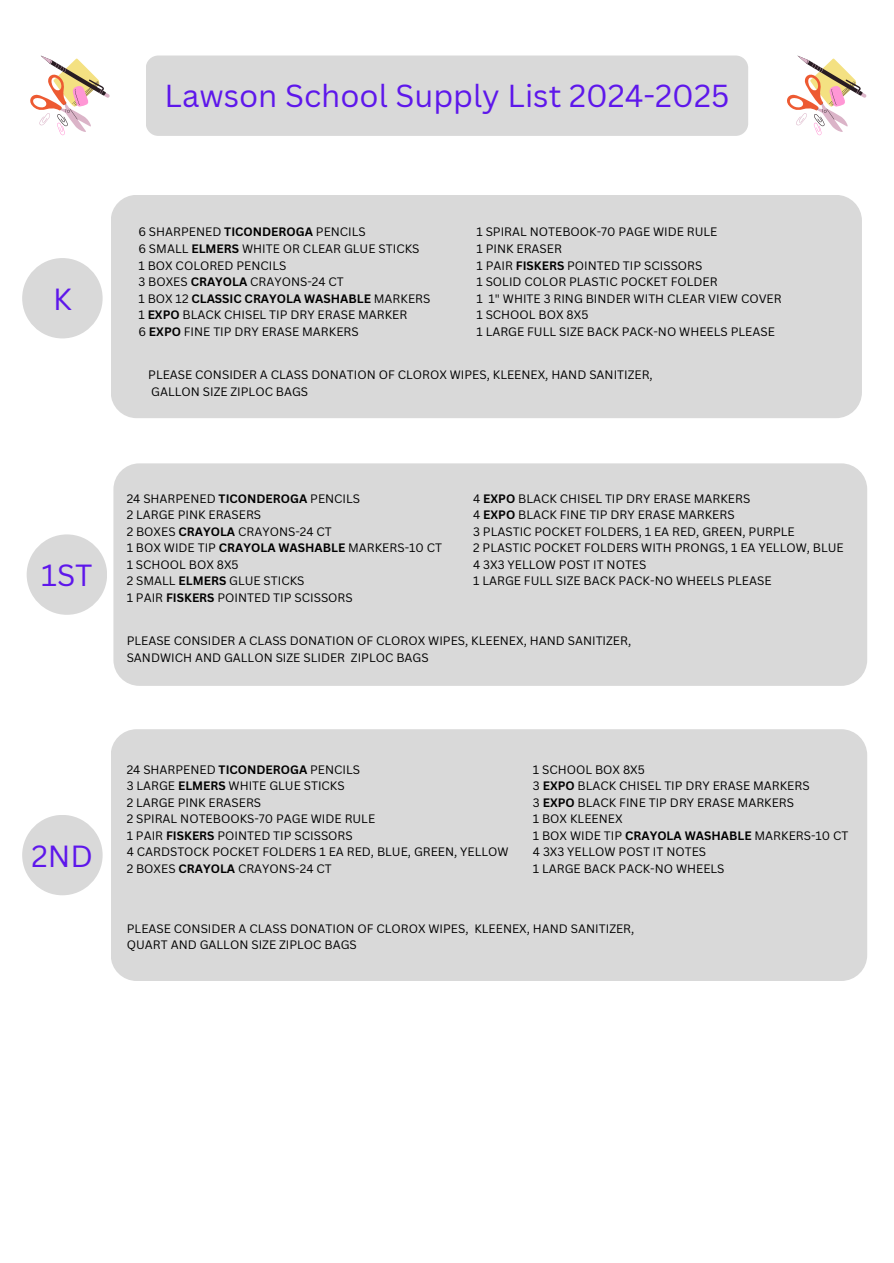
<style>
.page{position:relative;width:894px;height:1263px;background:#fff}
.page>*{position:absolute;margin:0;border:0;box-sizing:border-box;transform-origin:0 0}
.t1{font:30.9px "Canva Sans";color:#5e17eb}
.t2{font:29.7px "Canva Sans";color:#5e17eb}
.t3{font:11.85px "Canva Sans";color:#000}
.t4{font:700 11.85px "Canva Sans";color:#000}
.s1{font-weight:700}
.s2{font-weight:400}
</style>
<div class="page">
<svg style="left:787px;top:56px;width:79px;height:79px"></svg>
<svg style="left:30px;top:56px;width:80px;height:79px"></svg>
<div style="left:146px;top:56px;width:602px;height:80px;background:#d9d9d9;border-radius:13px"></div>
<div style="left:22px;top:258px;width:81px;height:80px;background:#d9d9d9;border-radius:50%"></div>
<div style="left:111px;top:195px;width:750px;height:223px;background:#d9d9d9;border-radius:26px"></div>
<div style="left:27px;top:534px;width:80px;height:81px;background:#d9d9d9;border-radius:50%"></div>
<div style="left:22px;top:815px;width:81px;height:80px;background:#d9d9d9;border-radius:50%"></div>
<div style="left:113px;top:463px;width:753px;height:223px;background:#d9d9d9;border-radius:26px"></div>
<div style="left:111px;top:729px;width:755px;height:252px;background:#d9d9d9;border-radius:26px"></div>
<p class="t1" style="left:164px;top:74px;width:566px">Lawson School Supply List 2024-2025</p>
<p class="t2" style="left:53px;top:278px;width:20px">K</p>
<p class="t3" style="left:138px;top:224px;width:229px">6 SHARPENED <span class="s1">TICONDEROGA</span> PENCILS</p>
<p class="t3" style="left:138px;top:240px;width:282px">6 SMALL <span class="s1">ELMERS</span> WHITE OR CLEAR GLUE STICKS</p>
<p class="t3" style="left:138px;top:257px;width:149px">1 BOX COLORED PENCILS</p>
<p class="t3" style="left:138px;top:273px;width:207px">3 BOXES <span class="s1">CRAYOLA</span> CRAYONS-24 CT</p>
<p class="t4" style="left:138px;top:290px;width:293px"><span class="s2">1 BOX 12</span> CLASSIC CRAYOLA WASHABLE <span class="s2">MARKERS</span></p>
<p class="t3" style="left:138px;top:306px;width:270px">1 <span class="s1">EXPO</span> BLACK CHISEL TIP DRY ERASE MARKER</p>
<p class="t3" style="left:138px;top:323px;width:222px">6 <span class="s1">EXPO</span> FINE TIP DRY ERASE MARKERS</p>
<p class="t3" style="left:476px;top:224px;width:242px">1 SPIRAL NOTEBOOK-70 PAGE WIDE RULE</p>
<p class="t3" style="left:476px;top:240px;width:87px">1 PINK ERASER</p>
<p class="t3" style="left:476px;top:257px;width:227px">1 PAIR <span class="s1">FISKERS</span> POINTED TIP SCISSORS</p>
<p class="t3" style="left:476px;top:273px;width:242px">1 SOLID COLOR PLASTIC POCKET FOLDER</p>
<p class="t3" style="left:476px;top:290px;width:307px">1 1" WHITE 3 RING BINDER WITH CLEAR VIEW COVER</p>
<p class="t3" style="left:476px;top:306px;width:113px">1 SCHOOL BOX 8X5</p>
<p class="t3" style="left:476px;top:323px;width:300px">1 LARGE FULL SIZE BACK PACK-NO WHEELS PLEASE</p>
<p class="t3" style="left:148px;top:367px;width:506px">PLEASE CONSIDER A CLASS DONATION OF CLOROX WIPES, KLEENEX, HAND SANITIZER,</p>
<p class="t3" style="left:151px;top:383px;width:158px">GALLON SIZE ZIPLOC BAGS</p>
<p class="t2" style="left:41px;top:554px;width:53px">1ST</p>
<p class="t3" style="left:127px;top:490px;width:235px">24 SHARPENED <span class="s1">TICONDEROGA</span> PENCILS</p>
<p class="t3" style="left:127px;top:506px;width:136px">2 LARGE PINK ERASERS</p>
<p class="t3" style="left:127px;top:523px;width:207px">2 BOXES <span class="s1">CRAYOLA</span> CRAYONS-24 CT</p>
<p class="t3" style="left:127px;top:539px;width:317px">1 BOX WIDE TIP <span class="s1">CRAYOLA WASHABLE</span> MARKERS-10 CT</p>
<p class="t3" style="left:127px;top:556px;width:113px">1 SCHOOL BOX 8X5</p>
<p class="t3" style="left:127px;top:572px;width:179px">2 SMALL <span class="s1">ELMERS</span> GLUE STICKS</p>
<p class="t3" style="left:127px;top:589px;width:227px">1 PAIR <span class="s1">FISKERS</span> POINTED TIP SCISSORS</p>
<p class="t3" style="left:473px;top:490px;width:278px">4 <span class="s1">EXPO</span> BLACK CHISEL TIP DRY ERASE MARKERS</p>
<p class="t3" style="left:473px;top:506px;width:263px">4 <span class="s1">EXPO</span> BLACK FINE TIP DRY ERASE MARKERS</p>
<p class="t3" style="left:473px;top:523px;width:323px">3 PLASTIC POCKET FOLDERS, 1 EA RED, GREEN, PURPLE</p>
<p class="t3" style="left:473px;top:539px;width:372px">2 PLASTIC POCKET FOLDERS WITH PRONGS, 1 EA YELLOW, BLUE</p>
<p class="t3" style="left:473px;top:556px;width:175px">4 3X3 YELLOW POST IT NOTES</p>
<p class="t3" style="left:473px;top:572px;width:300px">1 LARGE FULL SIZE BACK PACK-NO WHEELS PLEASE</p>
<p class="t3" style="left:127px;top:632px;width:506px">PLEASE CONSIDER A CLASS DONATION OF CLOROX WIPES, KLEENEX, HAND SANITIZER,</p>
<p class="t3" style="left:127px;top:649px;width:303px">SANDWICH AND GALLON SIZE SLIDER ZIPLOC BAGS</p>
<p class="t2" style="left:32px;top:835px;width:63px">2ND</p>
<p class="t3" style="left:127px;top:761px;width:235px">24 SHARPENED <span class="s1">TICONDEROGA</span> PENCILS</p>
<p class="t3" style="left:127px;top:777px;width:219px">3 LARGE <span class="s1">ELMERS</span> WHITE GLUE STICKS</p>
<p class="t3" style="left:127px;top:794px;width:136px">2 LARGE PINK ERASERS</p>
<p class="t3" style="left:127px;top:810px;width:250px">2 SPIRAL NOTEBOOKS-70 PAGE WIDE RULE</p>
<p class="t3" style="left:127px;top:827px;width:227px">1 PAIR <span class="s1">FISKERS</span> POINTED TIP SCISSORS</p>
<p class="t3" style="left:127px;top:844px;width:383px">4 CARDSTOCK POCKET FOLDERS 1 EA RED, BLUE, GREEN, YELLOW</p>
<p class="t3" style="left:127px;top:860px;width:206px">2 BOXES <span class="s1">CRAYOLA</span> CRAYONS-24 CT</p>
<p class="t3" style="left:532px;top:761px;width:113px">1 SCHOOL BOX 8X5</p>
<p class="t3" style="left:532px;top:777px;width:278px">3 <span class="s1">EXPO</span> BLACK CHISEL TIP DRY ERASE MARKERS</p>
<p class="t3" style="left:532px;top:794px;width:262px">3 <span class="s1">EXPO</span> BLACK FINE TIP DRY ERASE MARKERS</p>
<p class="t3" style="left:532px;top:810px;width:91px">1 BOX KLEENEX</p>
<p class="t3" style="left:532px;top:827px;width:317px">1 BOX WIDE TIP <span class="s1">CRAYOLA WASHABLE</span> MARKERS-10 CT</p>
<p class="t3" style="left:532px;top:844px;width:175px">4 3X3 YELLOW POST IT NOTES</p>
<p class="t3" style="left:532px;top:860px;width:193px">1 LARGE BACK PACK-NO WHEELS</p>
<p class="t3" style="left:127px;top:920px;width:509px">PLEASE CONSIDER A CLASS DONATION OF CLOROX WIPES, KLEENEX, HAND SANITIZER,</p>
<p class="t3" style="left:127px;top:937px;width:231px">QUART AND GALLON SIZE ZIPLOC BAGS</p>
</div>
